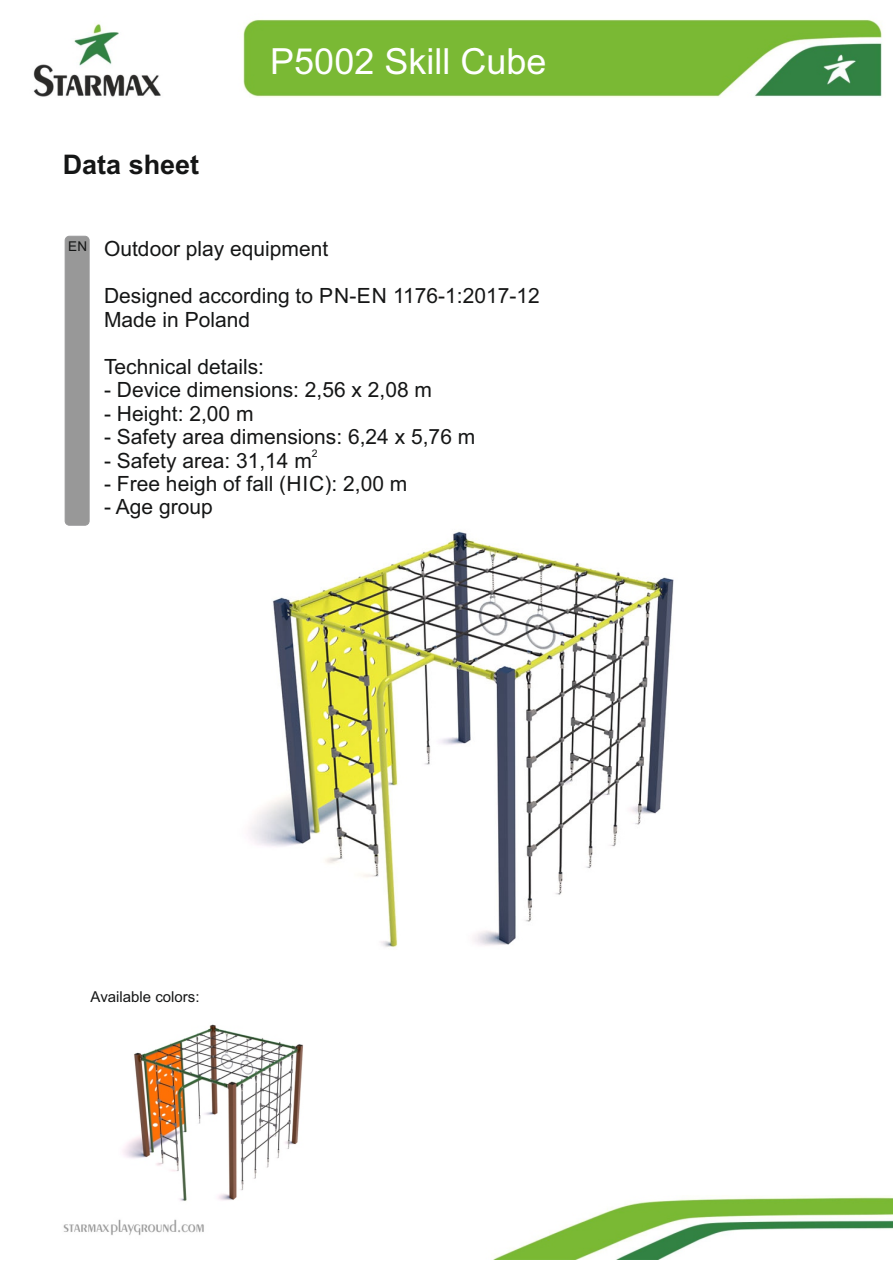
<style>
.page{position:relative;width:893px;height:1263px;background:#fff}
.page>*{position:absolute;margin:0;border:0;box-sizing:border-box;transform-origin:0 0}
.t1{font:36px "Arial";color:#fff}
.t2{font:700 27px "Arial";color:#151616}
.t3{font:21px/23.4px "Arial";color:#151616}
.t4{font:15px "Arial";color:#151616}
.t5{font:13.5px "Arial";color:#151616}
.t6{font:10.5px "Arial";color:#151616}
</style>
<div class="page">
<img style="left:33px;top:19px;width:849px;height:78px">
<img style="left:63px;top:1196px;width:830px;height:64px">
<div style="left:65px;top:236px;width:25px;height:290px;background:#989898;border:1px solid #989899;border-radius:4px"></div>
<img style="left:249px;top:531px;width:425px;height:416px">
<img style="left:96px;top:1024px;width:221px;height:186px">
<p class="t2" style="left:63px;top:155px;width:138px">Data sheet</p>
<h1 class="t1" style="left:270px;top:48px;width:278px">P5002 Skill Cube</h1>
<p class="t5" style="left:68px;top:241px;width:21px">EN</p>
<p class="t3" style="left:104px;top:239px;width:226px">Outdoor play equipment</p>
<p class="t3" style="left:104px;top:286px;width:437px">Designed according to PN-EN 1176-1:2017-12<br>Made in Poland</p>
<p class="t3" style="left:104px;top:356px;width:161px">Technical details:</p>
<p class="t3" style="left:104px;top:380px;width:329px">- Device dimensions: 2,56 x 2,08 m</p>
<p class="t3" style="left:104px;top:403px;width:151px">- Height: 2,00 m</p>
<p class="t3" style="left:104px;top:427px;width:373px">- Safety area dimensions: 6,24 x 5,76 m</p>
<p class="t6" style="left:312px;top:449px;width:7px">2</p>
<p class="t3" style="left:104px;top:450px;width:209px">- Safety area: 31,14 m</p>
<p class="t3" style="left:104px;top:474px;width:305px">- Free heigh of fall (HIC): 2,00 m</p>
<p class="t3" style="left:104px;top:497px;width:152px">- Age group: 4 +</p>
<p class="t4" style="left:91px;top:991px;width:110px">Available colors:</p>
</div>
